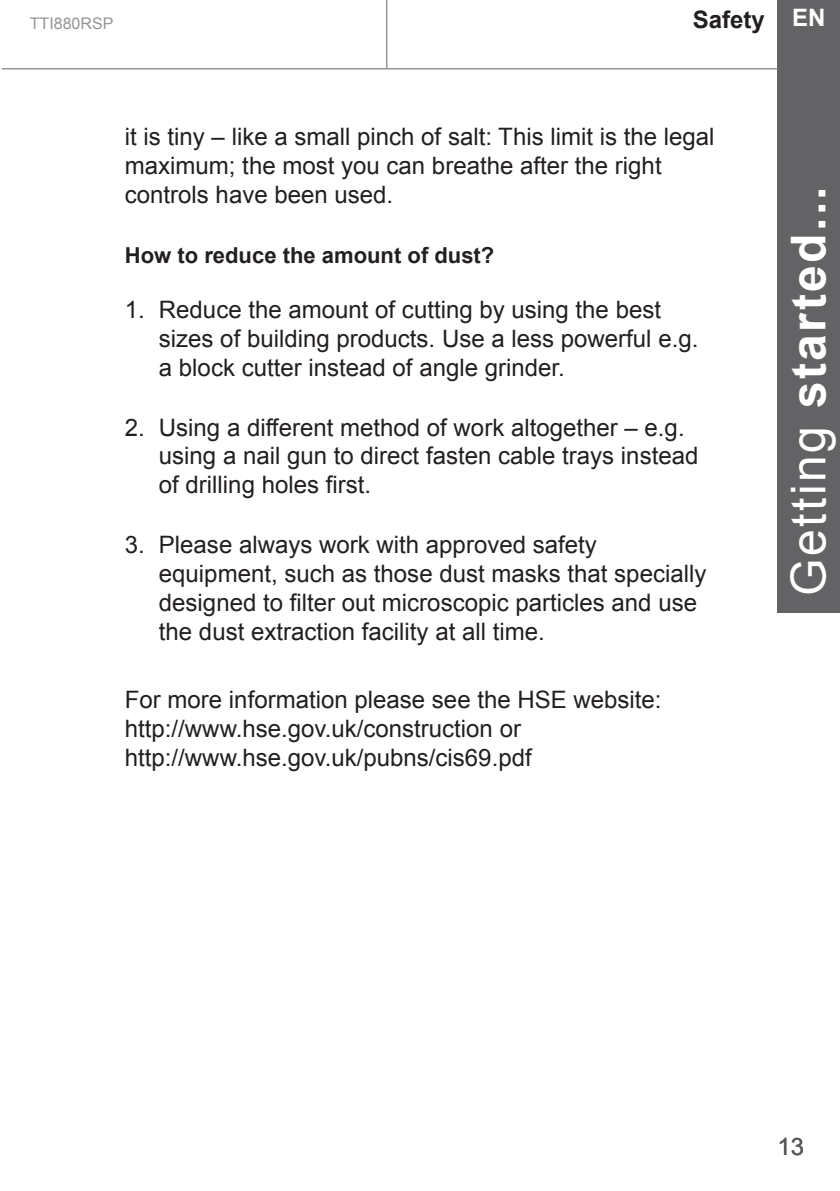
<style>
.page{position:relative;width:840px;height:1191px;background:#fff}
.page>*{position:absolute;margin:0;border:0;box-sizing:border-box;transform-origin:0 0}
.t1{font:700 48px "Arial";letter-spacing:.05em;color:#fff}
.t2{font:24px/28.8px "Arial";color:#231f20}
.t3{font:700 24px "Arial";color:#231f20}
.t4{font:24px "Arial";color:#57585a}
.t5{font:700 24px "Arial";color:#fff}
.t6{font:700 22px "Arial";color:#231f20}
.t7{font:16px "Arial";color:#939598}
.s1{font-weight:400}
</style>
<div class="page">
<hr style="left:386px;top:0;width:1px;height:68px;background:#939698">
<div style="left:777px;top:0;width:62px;height:612px;background:#636366"></div>
<hr style="left:2px;top:68px;width:775px;height:1px;background:#939598">
<p class="t7" style="left:30px;top:13px;width:85px">TTI880RSP</p>
<p class="t5" style="left:791px;top:1px;width:35px">EN</p>
<p class="t3" style="left:692px;top:4px;width:74px">Safety</p>
<p class="t2" style="left:125px;top:123px;width:591px">it is tiny – like a small pinch of salt: This limit is the legal maximum; the most you can breathe after the right controls have been used.</p>
<p class="t6" style="left:125px;top:241px;width:371px">How to reduce the amount of dust?</p>
<p class="t2" style="left:159px;top:295px;width:540px;text-indent:-34px">1. Reduce the amount of cutting by using the best sizes of building products. Use a less powerful e.g. a block cutter instead of angle grinder.</p>
<p class="t2" style="left:159px;top:413px;width:540px;text-indent:-34px">2. Using a different method of work altogether – e.g. using a nail gun to direct fasten cable trays instead of drilling holes first.</p>
<p class="t2" style="left:159px;top:531px;width:548px;text-indent:-34px">3. Please always work with approved safety equipment, such as those dust masks that specially designed to filter out microscopic particles and use the dust extraction facility at all time.</p>
<p class="t2" style="left:125px;top:685px;width:538px">For more information please see the HSE website: http://www.hse.gov.uk/construction or http://www.hse.gov.uk/pubns/cis69.pdf</p>
<h1 class="t1" style="left:776px;top:595px;width:410px;rotate:-90deg"><span class="s1">Getting</span> started...</h1>
<p class="t4" style="left:777px;top:1130px;width:28px">13</p>
</div>
